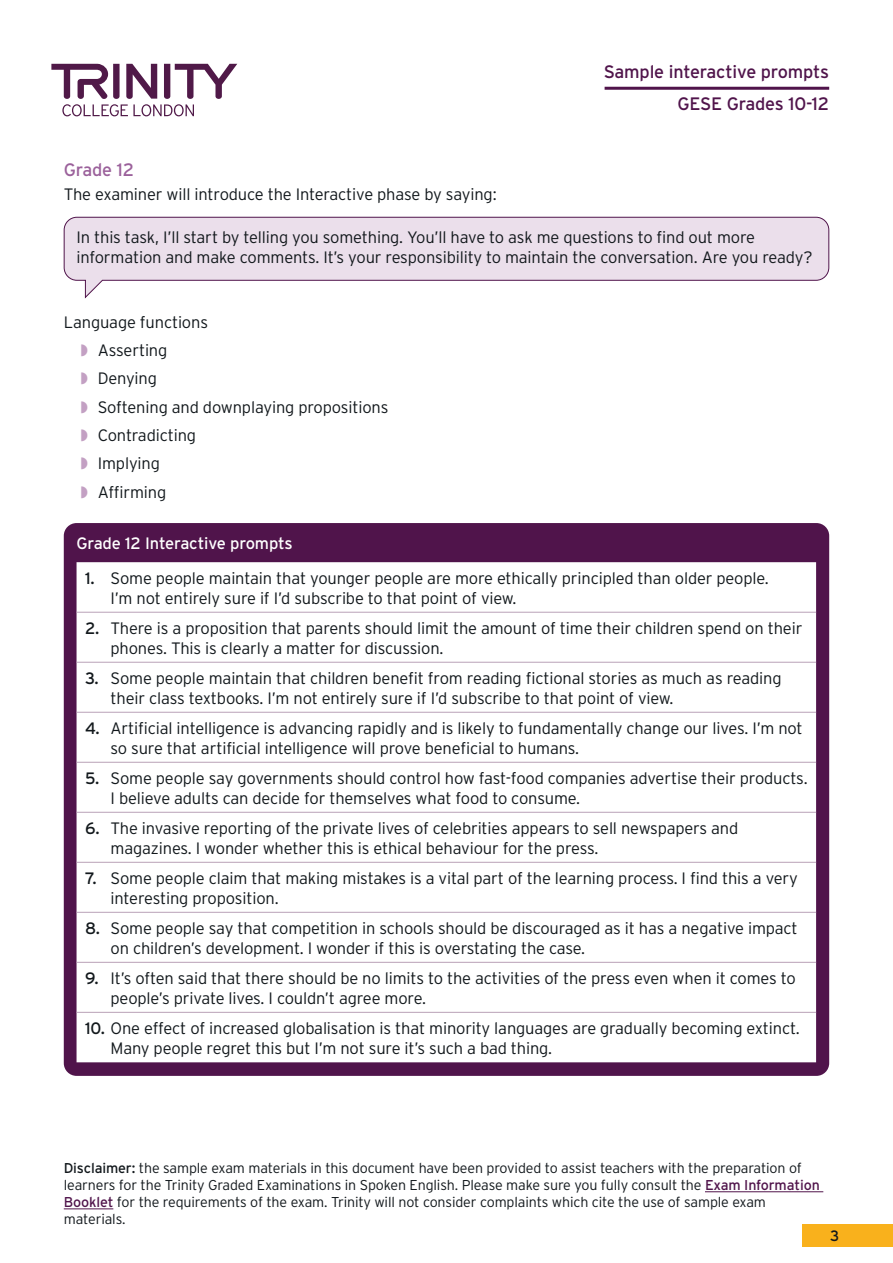
<style>
.page{position:relative;width:893px;height:1263px;background:#fff}
.page>*{position:absolute;margin:0;border:0;box-sizing:border-box;transform-origin:0 0}
.t1{font:18px/32px "Interstate";letter-spacing:-.01em;color:#50144b;text-align:right}
.t2{font:18px "Interstate";letter-spacing:-.01em;color:#9b619b}
.t3{font:300 16.5px/19.8px "Interstate";letter-spacing:-.01em;color:#12181c}
.t4{font:16.5px "Interstate";letter-spacing:-.01em;color:#fff}
.t5{font:15px "Interstate";color:#12181c}
.t6{font:300 14.25px/17.1px "Interstate";letter-spacing:-.01em;color:#12181c}
.s1{font-weight:400}
.s2{font-weight:400;color:#50144b}
</style>
<div class="page">
<hr style="left:705px;top:1191px;width:118px;height:1px;background:#50144b">
<hr style="left:64px;top:1208px;width:49px;height:1px;background:#50144b">
<svg style="left:51px;top:64px;width:186px;height:52px"></svg>
<div style="left:803px;top:1224px;width:90px;height:22px;background:#f9b11c"></div>
<hr style="left:605px;top:87px;width:224px;height:3px;background:#50144b">
<div style="left:64px;top:523px;width:765px;height:553px;background:#50144b;border-radius:13px"></div>
<div style="left:77px;top:562px;width:739px;height:500px;background:#fff"></div>
<hr style="left:77px;top:612px;width:739px;height:1px;background:#b9a1b7">
<hr style="left:77px;top:662px;width:739px;height:1px;background:#b9a1b7">
<hr style="left:77px;top:712px;width:739px;height:1px;background:#b9a1b7">
<hr style="left:77px;top:762px;width:739px;height:1px;background:#b9a1b7">
<hr style="left:77px;top:812px;width:739px;height:1px;background:#b9a1b7">
<hr style="left:77px;top:862px;width:739px;height:1px;background:#b9a1b7">
<hr style="left:77px;top:912px;width:739px;height:1px;background:#b9a1b7">
<hr style="left:77px;top:962px;width:739px;height:1px;background:#b9a1b7">
<hr style="left:77px;top:1012px;width:739px;height:1px;background:#b9a1b7">
<svg style="left:63px;top:216px;width:767px;height:83px"></svg>
<div style="left:77px;top:230px;width:739px;height:38px;background:#ebdfeb"></div>
<p class="t2" style="left:64px;top:160px;width:72px">Grade 12</p>
<p class="t3" style="left:64px;top:184px;width:434px">The examiner will introduce the Interactive phase by saying:</p>
<p class="t1" style="left:604px;top:56px;width:227px">Sample interactive prompts<br>GESE Grades 10-12</p>
<p class="t3" style="left:77px;top:227px;width:738px">In this task, I’ll start by telling you something. You’ll have to ask me questions to find out more information and make comments. It’s your responsibility to maintain the conversation. Are you ready?</p>
<p class="t3" style="left:98px;top:308px;width:292px;line-height:28.3px;text-indent:-34px">Language functions<br>Asserting<br>Denying<br>Softening and downplaying propositions<br>Contradicting<br>Implying<br>Affirming</p>
<p class="t4" style="left:77px;top:534px;width:218px">Grade 12 Interactive prompts</p>
<p class="t3" style="left:111px;top:568px;width:660px;text-indent:-26px"><span class="s1">1.</span> Some people maintain that younger people are more ethically principled than older people.<br>I’m not entirely sure if I’d subscribe to that point of view.</p>
<p class="t3" style="left:111px;top:618px;width:693px;text-indent:-26px"><span class="s1">2.</span> There is a proposition that parents should limit the amount of time their children spend on their phones. This is clearly a matter for discussion.</p>
<p class="t3" style="left:111px;top:668px;width:673px;text-indent:-26px"><span class="s1">3.</span> Some people maintain that children benefit from reading fictional stories as much as reading their class textbooks. I’m not entirely sure if I’d subscribe to that point of view.</p>
<p class="t3" style="left:111px;top:718px;width:694px;text-indent:-26px"><span class="s1">4.</span> Artificial intelligence is advancing rapidly and is likely to fundamentally change our lives. I’m not so sure that artificial intelligence will prove beneficial to humans.</p>
<p class="t3" style="left:111px;top:768px;width:699px;text-indent:-26px"><span class="s1">5.</span> Some people say governments should control how fast-food companies advertise their products.<br>I believe adults can decide for themselves what food to consume.</p>
<p class="t3" style="left:111px;top:818px;width:629px;text-indent:-26px"><span class="s1">6.</span> The invasive reporting of the private lives of celebrities appears to sell newspapers and magazines. I wonder whether this is ethical behaviour for the press.</p>
<p class="t3" style="left:111px;top:868px;width:689px;text-indent:-26px"><span class="s1">7.</span> Some people claim that making mistakes is a vital part of the learning process. I find this a very interesting proposition.</p>
<p class="t3" style="left:111px;top:918px;width:689px;text-indent:-26px"><span class="s1">8.</span> Some people say that competition in schools should be discouraged as it has a negative impact on children’s development. I wonder if this is overstating the case.</p>
<p class="t3" style="left:111px;top:968px;width:687px;text-indent:-26px"><span class="s1">9.</span> It’s often said that there should be no limits to the activities of the press even when it comes to people’s private lives. I couldn’t agree more.</p>
<p class="t3" style="left:111px;top:1018px;width:691px;text-indent:-26px"><span class="s1">10.</span> One effect of increased globalisation is that minority languages are gradually becoming extinct.<br>Many people regret this but I’m not sure it’s such a bad thing.</p>
<p class="t6" style="left:64px;top:1159px;width:757px"><span class="s1">Disclaimer:</span> the sample exam materials in this document have been provided to assist teachers with the preparation of learners for the Trinity Graded Examinations in Spoken English. Please make sure you fully consult the <span class="s2">Exam Information Booklet</span> for the requirements of the exam. Trinity will not consider complaints which cite the use of sample exam materials.</p>
<p class="t5" style="left:830px;top:1228px;width:11px">3</p>
</div>
